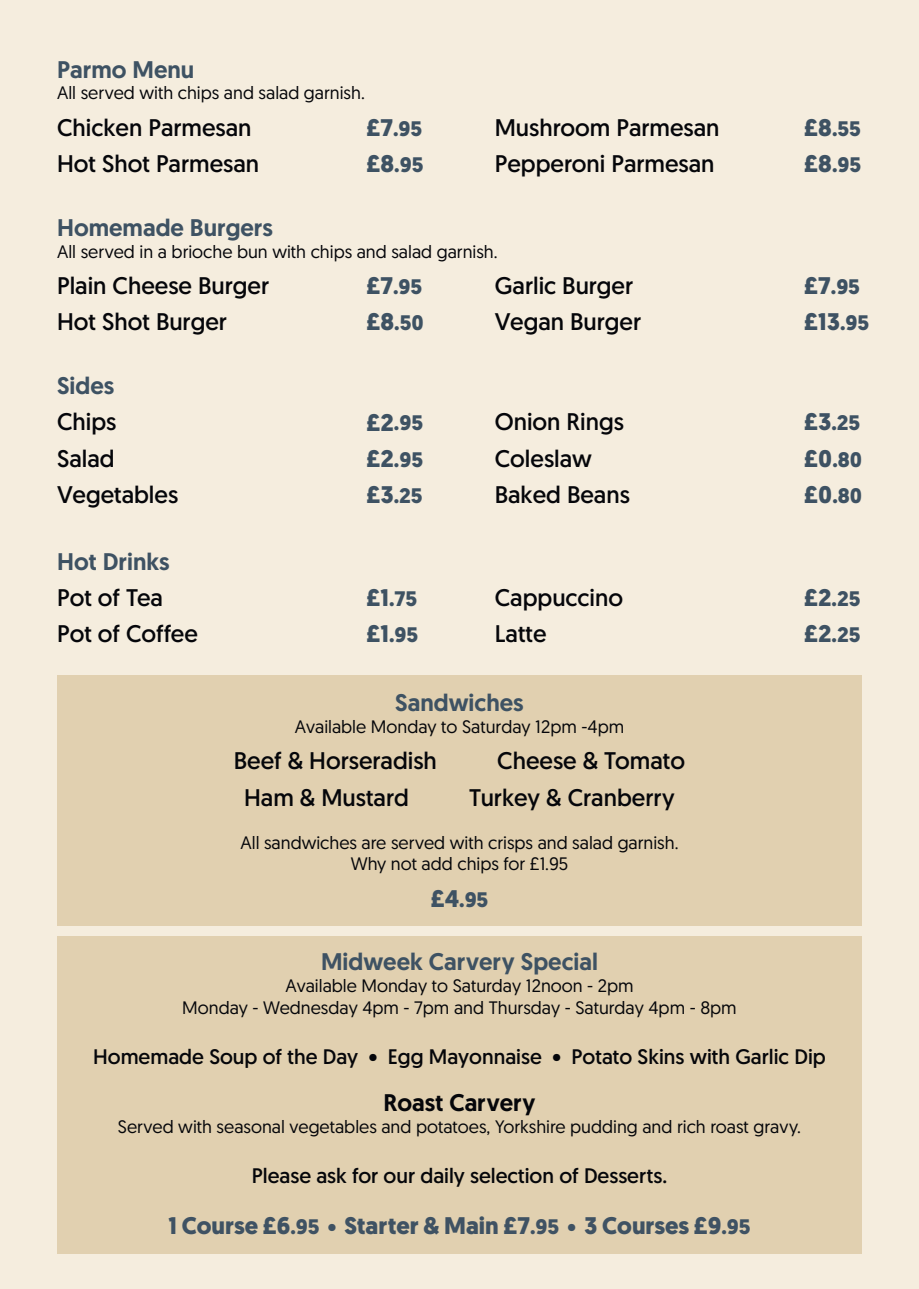
<style>
.page{position:relative;width:919px;height:1289px;background:#fff}
.page>*{position:absolute;margin:0;border:0;box-sizing:border-box;transform-origin:0 0}
.t1{font:24px/36.3px "Geomanist";color:#05060a}
.t2{font:500 24px "Geomanist";color:#3e5263}
.t3{font:700 24px "Geomanist";color:#3f5263}
.t4{font:500 24px "Geomanist";color:#05060a}
.t5{font:700 24px "Geomanist";color:#3e5263}
.t6{font:21px "Geomanist";color:#05060a}
.t7{font:700 21px/36.3px "Geomanist";color:#3e5263}
.t8{font:18px/21.6px "Geomanist";color:#05060a;text-align:center}
.s1{font-size:24px}
.s2{font-size:21px}
</style>
<div class="page">
<div style="left:0;top:0;width:918px;height:1288px;background:#f5edde"></div>
<div style="left:57px;top:675px;width:804px;height:250px;background:#e1d0b0"></div>
<div style="left:57px;top:935px;width:804px;height:318px;background:#e1d0b0"></div>
<h1 class="t2" style="left:57px;top:53px;width:139px">Parmo Menu</h1>
<p class="t8" style="left:57px;top:82px;width:309px">All served with chips and salad garnish.</p>
<h1 class="t1" style="left:57px;top:109px;width:203px">Chicken Parmesan<br>Hot Shot Parmesan</h1>
<p class="t7" style="left:366px;top:110px;width:58px"><span class="s1">£7</span>.95 <span class="s1">£8</span>.95</p>
<p class="t7" style="left:804px;top:110px;width:58px"><span class="s1">£8</span>.55 <span class="s1">£8</span>.95</p>
<h1 class="t1" style="left:494px;top:109px;width:226px">Mushroom Parmesan<br>Pepperoni Parmesan</h1>
<h1 class="t2" style="left:57px;top:211px;width:217px">Homemade Burgers</h1>
<p class="t8" style="left:57px;top:240px;width:442px">All served in a brioche bun with chips and salad garnish.</p>
<h1 class="t1" style="left:57px;top:267px;width:213px">Plain Cheese Burger<br>Hot Shot Burger</h1>
<p class="t7" style="left:366px;top:268px;width:59px"><span class="s1">£7</span>.95 <span class="s1">£8</span>.50</p>
<p class="t7" style="left:804px;top:268px;width:57px"><span class="s1">£7</span>.95</p>
<h1 class="t1" style="left:494px;top:267px;width:148px">Garlic Burger<br>Vegan Burger</h1>
<h1 class="t5" style="left:804px;top:306px;width:66px">£13<span class="s2">.95</span></h1>
<h1 class="t2" style="left:57px;top:370px;width:59px">Sides</h1>
<h1 class="t1" style="left:57px;top:403px;width:123px">Chips<br>Salad<br>Vegetables</h1>
<p class="t7" style="left:366px;top:405px;width:58px;text-align:justify"><span class="s1">£2</span>.95 <span class="s1">£2</span>.95 <span class="s1">£3</span>.25</p>
<p class="t7" style="left:804px;top:405px;width:59px;text-align:justify"><span class="s1">£3</span>.25 <span class="s1">£0</span>.80 <span class="s1">£0</span>.80</p>
<h1 class="t1" style="left:494px;top:403px;width:137px">Onion Rings<br>Coleslaw<br>Baked Beans</h1>
<h1 class="t2" style="left:57px;top:545px;width:114px">Hot Drinks</h1>
<h1 class="t1" style="left:57px;top:579px;width:142px">Pot of Tea<br>Pot of Coffee</h1>
<p class="t7" style="left:366px;top:580px;width:53px"><span class="s1">£1</span>.75 <span class="s1">£1</span>.95</p>
<p class="t7" style="left:804px;top:580px;width:58px"><span class="s1">£2</span>.25 <span class="s1">£2</span>.25</p>
<h1 class="t1" style="left:494px;top:579px;width:130px">Cappuccino<br>Latte</h1>
<h1 class="t2" style="left:395px;top:687px;width:130px">Sandwiches</h1>
<p class="t8" style="left:295px;top:715px;width:331px">Available Monday to Saturday 12pm -4pm</p>
<h1 class="t1" style="left:234px;top:742px;width:204px">Beef &amp; Horseradish</h1>
<h1 class="t1" style="left:497px;top:742px;width:189px">Cheese &amp; Tomato</h1>
<h1 class="t1" style="left:244px;top:778px;width:166px">Ham &amp; Mustard</h1>
<h1 class="t1" style="left:469px;top:778px;width:207px">Turkey &amp; Cranberry</h1>
<p class="t8" style="left:240px;top:831px;width:439px">All sandwiches are served with crisps and salad garnish.<br>Why not add chips for £1.95</p>
<p class="t7" style="left:430px;top:881px;width:59px"><span class="s1">£4</span>.95</p>
<h1 class="t2" style="left:321px;top:946px;width:278px">Midweek Carvery Special</h1>
<p class="t8" style="left:182px;top:974px;width:556px">Available Monday to Saturday 12noon - 2pm<br>Monday - Wednesday 4pm - 7pm and Thursday - Saturday 4pm - 8pm</p>
<p class="t6" style="left:93px;top:1043px;width:734px">Homemade Soup of the Day • Egg Mayonnaise • Potato Skins with Garlic Dip</p>
<h1 class="t4" style="left:383px;top:1086px;width:153px">Roast Carvery</h1>
<p class="t8" style="left:118px;top:1115px;width:684px">Served with seasonal vegetables and potatoes, Yorkshire pudding and rich roast gravy.</p>
<p class="t6" style="left:252px;top:1162px;width:417px">Please ask for our daily selection of Desserts.</p>
<h1 class="t3" style="left:168px;top:1209px;width:583px">1 Course £6<span class="s2">.95 •</span> Starter &amp; Main £7<span class="s2">.95 •</span> 3 Courses £9<span class="s2">.95</span></h1>
</div>
